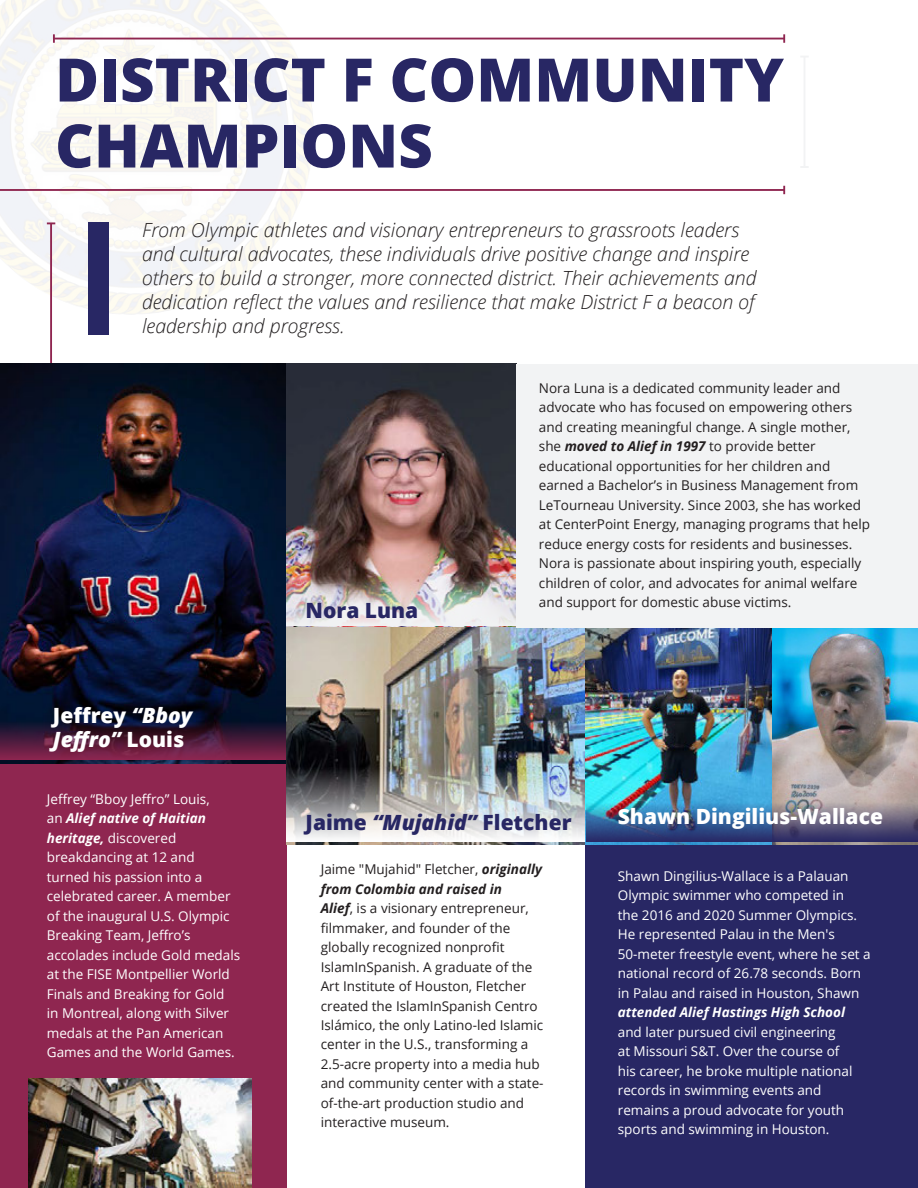
<style>
.page{position:relative;width:918px;height:1188px;background:#fff}
.page>*{position:absolute;margin:0;border:0;box-sizing:border-box;transform-origin:0 0}
.Headings{font:800 60px/66px "Open Sans";color:#282764}
.Subheadings{font:800 21px/24px "Open Sans";color:#fff}
.Subheadings-2{font:800 21px "Open Sans";color:#282764}
.Page_intro{font:italic 300 19.5px/24px "Open Sans";color:#231f20}
.t1{font:13.5px/19.5px "Open Sans";color:#231f20}
.t2{font:13.5px/19.5px "Open Sans";color:#fff}
.s1{font-style:italic}
.s2{font-weight:700;font-style:italic}
</style>
<div class="page">
<div style="left:585px;top:844px;width:333px;height:344px;background:#282764"></div>
<img style="left:0;top:0;width:364px;height:364px">
<hr style="left:50px;top:223px;width:2px;height:920px;background:#8f2650">
<svg style="left:47px;top:222px;width:8px;height:2px"></svg>
<hr style="left:54px;top:38px;width:730px;height:1px;background:#8f2650">
<svg style="left:53px;top:34px;width:2px;height:9px"></svg>
<svg style="left:783px;top:34px;width:2px;height:9px"></svg>
<hr style="left:0;top:189px;width:784px;height:2px;background:#8f2650">
<svg style="left:783px;top:186px;width:2px;height:8px"></svg>
<hr style="left:804px;top:57px;width:1px;height:110px;background:#f2f3f4">
<svg style="left:801px;top:166px;width:7px;height:2px"></svg>
<div style="left:89px;top:222px;width:20px;height:113px;background:#282764"></div>
<img style="left:0;top:364px;width:286px;height:401px">
<div style="left:0;top:765px;width:286px;height:423px;background:#8f2650"></div>
<svg style="left:0;top:721px;width:286px;height:39px;background:#4b1a39"></svg>
<img style="left:286px;top:364px;width:230px;height:263px">
<img style="left:286px;top:627px;width:632px;height:217px">
<img style="left:286px;top:767px;width:300px;height:75px">
<img style="left:286px;top:577px;width:230px;height:49px">
<img style="left:586px;top:802px;width:332px;height:40px">
<img style="left:29px;top:1079px;width:223px;height:109px">
<div style="left:516px;top:364px;width:402px;height:263px;background:#f2f3f4"></div>
<p class="Headings" style="left:55px;top:44px;width:730px">DISTRICT F COMMUNITY<br>CHAMPIONS</p>
<p class="Page_intro" style="left:142px;top:218px;width:616px">From Olympic athletes and visionary entrepreneurs to grassroots leaders and cultural advocates, these individuals drive positive change and inspire others to build a stronger, more connected district. Their achievements and dedication reflect the values and resilience that make District F a beacon of leadership and progress.</p>
<p class="Subheadings" style="left:53px;top:702px;width:141px">Jeffrey <span class="s1">“Bboy<br>Jeffro”</span> Louis</p>
<p class="t2" style="left:47px;top:789px;width:195px">Jeffrey “Bboy Jeffro” Louis,<br>an <span class="s2">Alief native of Haitian heritage,</span> discovered breakdancing at 12 and turned his passion into a celebrated career. A member of the inaugural U.S. Olympic<br>Breaking Team, Jeffro’s accolades include Gold medals at the FISE Montpellier World<br>Finals and Breaking for Gold<br>in Montreal, along with Silver medals at the Pan American<br>Games and the World Games.</p>
<p class="Subheadings-2" style="left:306px;top:595px;width:114px">Nora Luna</p>
<p class="t1" style="left:539px;top:378px;width:333px">Nora Luna is a dedicated community leader and advocate who has focused on empowering others and creating meaningful change. A single mother, she <span class="s2">moved to Alief in 1997</span> to provide better educational opportunities for her children and earned a Bachelor’s in Business Management from LeTourneau University. Since 2003, she has worked at CenterPoint Energy, managing programs that help reduce energy costs for residents and businesses.<br>Nora is passionate about inspiring youth, especially children of color, and advocates for animal welfare and support for domestic abuse victims.</p>
<p class="Subheadings-2" style="left:306px;top:807px;width:267px">Jaime <span class="s1">“Mujahid”</span> Fletcher</p>
<p class="Subheadings" style="left:618px;top:803px;width:267px">Shawn Dingilius-Wallace</p>
<p class="t1" style="left:321px;top:859px;width:224px">Jaime "Mujahid" Fletcher, <span class="s2">originally from Colombia and raised in<br>Alief</span>, is a visionary entrepreneur, filmmaker, and founder of the globally recognized nonprofit IslamInSpanish. A graduate of the Art Institute of Houston, Fletcher created the IslamInSpanish Centro Islámico, the only Latino-led Islamic center in the U.S., transforming a 2.5-acre property into a media hub and community center with a state&shy;of-the-art production studio and interactive museum.</p>
<p class="t2" style="left:618px;top:866px;width:254px">Shawn Dingilius-Wallace is a Palauan Olympic swimmer who competed in<br>the 2016 and 2020 Summer Olympics.<br>He represented Palau in the Men's 50-meter freestyle event, where he set a national record of 26.78 seconds. Born in Palau and raised in Houston, Shawn <span class="s2">attended Alief Hastings High School </span>and later pursued civil engineering<br>at Missouri S&amp;T. Over the course of<br>his career, he broke multiple national records in swimming events and remains a proud advocate for youth sports and swimming in Houston.</p>
</div>
